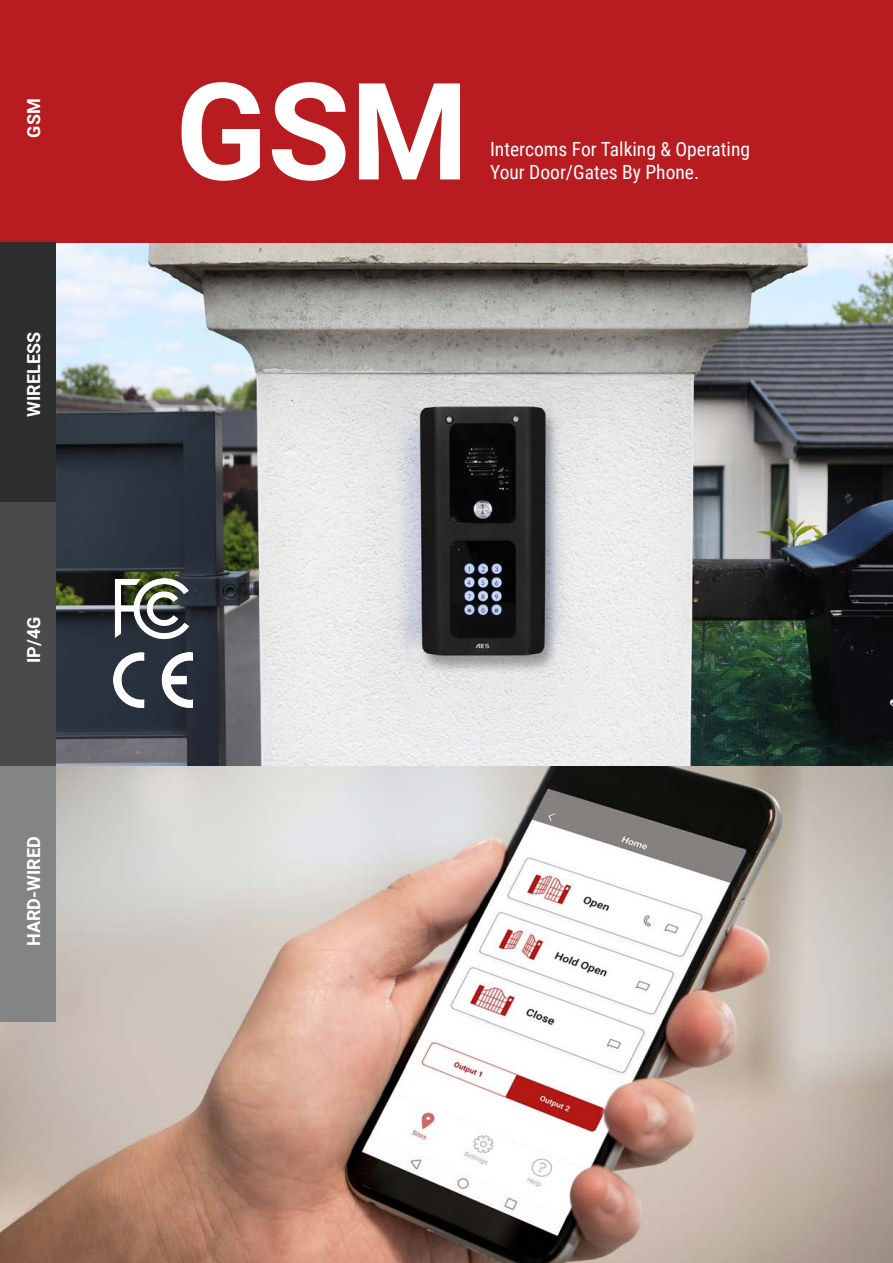
<style>
.page{position:relative;width:893px;height:1263px;background:#fff}
.page>*{position:absolute;margin:0;border:0;box-sizing:border-box;transform-origin:0 0}
.t1{font:700 135px "Roboto";color:#fff}
.t2{font:19.5px/23.4px "Roboto Condensed";color:#fff}
.t3{font:700 18px "Roboto";color:#fff}
</style>
<div class="page">
<img style="left:0;top:765px;width:893px;height:498px">
<img style="left:55px;top:242px;width:838px;height:523px">
<div style="left:0;top:0;width:893px;height:242px;background:#b81c21"></div>
<div style="left:0;top:0;width:55px;height:243px;background:#b81c21"></div>
<div style="left:0;top:243px;width:55px;height:260px;background:#2c2d2d"></div>
<div style="left:0;top:503px;width:55px;height:263px;background:#4a4a4a"></div>
<div style="left:0;top:766px;width:55px;height:256px;background:#838484"></div>
<img style="left:114px;top:577px;width:77px;height:63px">
<img style="left:114px;top:653px;width:79px;height:54px">
<p class="t3" style="left:21px;top:138px;width:41px;rotate:-90deg">GSM</p>
<p class="t3" style="left:21px;top:417px;width:86px;rotate:-90deg">WIRELESS</p>
<p class="t3" style="left:21px;top:663px;width:48px;rotate:-90deg">IP/4G</p>
<p class="t3" style="left:21px;top:946px;width:111px;rotate:-90deg">HARD-WIRED</p>
<p class="t1" style="left:175px;top:37px;width:295px">GSM</p>
<p class="t2" style="left:490px;top:136px;width:262px">Intercoms For Talking &amp; Operating<br>Your Door/Gates By Phone.</p>
</div>
